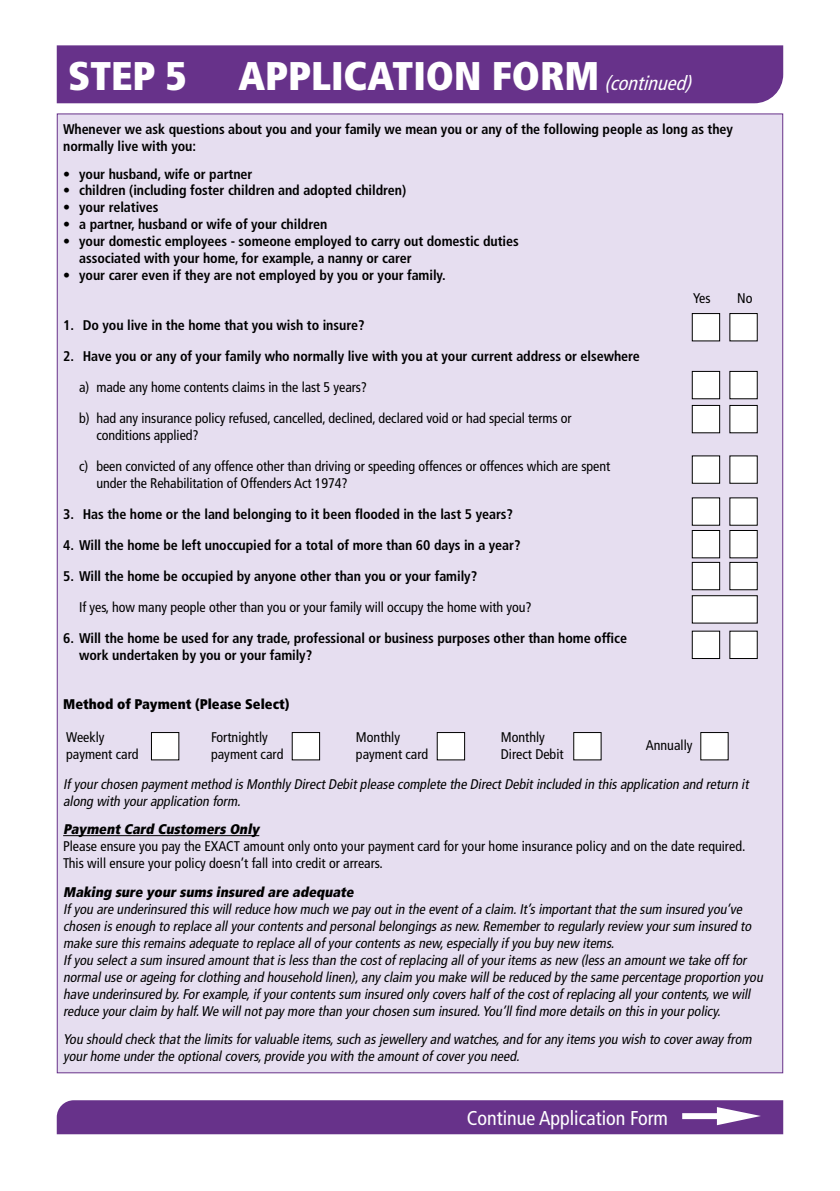
<style>
.page{position:relative;width:840px;height:1191px;background:#fff}
.page>*{position:absolute;margin:0;border:0;box-sizing:border-box;transform-origin:0 0}
.t1{font:900 condensed 40px "Frutiger";color:#fff}
.t2{font:condensed 20px "Frutiger";color:#fff}
.t3{font:italic condensed 14px/17px "Frutiger";color:#000}
.t4{font:700 condensed 14px/16.8px "Frutiger";letter-spacing:-.005em;color:#000}
.t5{font:condensed 14px/16.8px "Frutiger";letter-spacing:-.005em;color:#000}
.t6{font:italic 900 condensed 14px "Frutiger";color:#000}
.t7{font:900 condensed 14px "Frutiger";color:#000}
.s1{font-weight:400;font-style:italic;font-size:20px}
</style>
<div class="page">
<div style="left:57px;top:113px;width:725px;height:960px;background:#e6def0;border:1px solid #67328a"></div>
<div style="left:57px;top:45px;width:725px;height:58px;background:#67328a"></div>
<svg style="left:58px;top:723px;width:671px;height:44px"></svg>
<div style="left:57px;top:1100px;width:725px;height:34px;background:#67328a"></div>
<hr style="left:63px;top:835px;width:196px;height:1px;background:#000">
<div style="left:692px;top:313px;width:27px;height:28px;background:#fff"></div>
<div style="left:691px;top:313px;width:28px;height:28px;border:1px solid #000"></div>
<div style="left:692px;top:371px;width:27px;height:28px;background:#fff"></div>
<div style="left:691px;top:371px;width:28px;height:28px;border:1px solid #000"></div>
<div style="left:692px;top:498px;width:27px;height:27px;background:#fff"></div>
<div style="left:692px;top:405px;width:27px;height:28px;background:#fff"></div>
<div style="left:691px;top:405px;width:28px;height:28px;border:1px solid #000"></div>
<div style="left:692px;top:530px;width:27px;height:28px;background:#fff"></div>
<div style="left:691px;top:530px;width:28px;height:28px;border:1px solid #000"></div>
<div style="left:692px;top:456px;width:27px;height:27px;background:#fff"></div>
<div style="left:691px;top:455px;width:28px;height:29px;border:1px solid #000"></div>
<div style="left:692px;top:562px;width:27px;height:28px;background:#fff"></div>
<div style="left:691px;top:562px;width:28px;height:28px;border:1px solid #000"></div>
<div style="left:692px;top:631px;width:27px;height:27px;background:#fff"></div>
<div style="left:691px;top:630px;width:28px;height:29px;border:1px solid #000"></div>
<div style="left:151px;top:732px;width:28px;height:28px;background:#fff"></div>
<div style="left:151px;top:732px;width:28px;height:28px;border:1px solid #000"></div>
<div style="left:292px;top:732px;width:27px;height:28px;background:#fff"></div>
<div style="left:291px;top:732px;width:29px;height:28px;border:1px solid #000"></div>
<div style="left:437px;top:732px;width:27px;height:28px;background:#fff"></div>
<div style="left:436px;top:732px;width:29px;height:28px;border:1px solid #000"></div>
<div style="left:573px;top:732px;width:27px;height:28px;background:#fff"></div>
<div style="left:700px;top:732px;width:27px;height:28px;background:#fff"></div>
<div style="left:692px;top:595px;width:64px;height:28px;background:#fff"></div>
<div style="left:691px;top:595px;width:66px;height:28px;border:1px solid #000"></div>
<div style="left:729px;top:313px;width:27px;height:28px;background:#fff"></div>
<div style="left:729px;top:371px;width:27px;height:28px;background:#fff"></div>
<div style="left:729px;top:498px;width:27px;height:27px;background:#fff"></div>
<div style="left:729px;top:405px;width:27px;height:28px;background:#fff"></div>
<div style="left:729px;top:530px;width:27px;height:28px;background:#fff"></div>
<div style="left:729px;top:456px;width:27px;height:27px;background:#fff"></div>
<div style="left:729px;top:562px;width:27px;height:28px;background:#fff"></div>
<div style="left:729px;top:631px;width:27px;height:27px;background:#fff"></div>
<h1 class="t1" style="left:68px;top:52px;width:120px">STEP 5</h1>
<h1 class="t1" style="left:238px;top:51px;width:460px">APPLICATION FORM <span class="s1">(continued)</span></h1>
<p class="t4" style="left:63px;top:120px;width:671px">Whenever we ask questions about you and your family we mean you or any of the following people as long as they normally live with you:</p>
<p class="t4" style="left:63px;top:165px;width:191px">• your husband, wife or partner</p>
<p class="t4" style="left:63px;top:182px;width:344px">• children (including foster children and adopted children)</p>
<p class="t4" style="left:63px;top:199px;width:97px">• your relatives</p>
<p class="t4" style="left:63px;top:216px;width:265px">• a partner, husband or wife of your children</p>
<p class="t4" style="left:79px;top:233px;width:441px;text-indent:-16px">• your domestic employees - someone employed to carry out domestic duties associated with your home, for example, a nanny or carer</p>
<p class="t4" style="left:63px;top:266px;width:384px">• your carer even if they are not employed by you or your family.</p>
<p class="t4" style="left:63px;top:317px;width:303px">1. Do you live in the home that you wish to insure?</p>
<p class="t4" style="left:63px;top:348px;width:578px">2. Have you or any of your family who normally live with you at your current address or elsewhere</p>
<p class="t5" style="left:79px;top:379px;width:289px">a) made any home contents claims in the last 5 years?</p>
<p class="t5" style="left:96px;top:410px;width:476px;text-indent:-17px">b) had any insurance policy refused, cancelled, declined, declared void or had special terms or conditions applied?</p>
<p class="t5" style="left:96px;top:458px;width:515px;text-indent:-17px">c) been convicted of any offence other than driving or speeding offences or offences which are spent under the Rehabilitation of Offenders Act 1974?</p>
<p class="t4" style="left:63px;top:505px;width:451px">3. Has the home or the land belonging to it been flooded in the last 5 years?</p>
<p class="t4" style="left:63px;top:536px;width:458px">4. Will the home be left unoccupied for a total of more than 60 days in a year?</p>
<p class="t4" style="left:63px;top:567px;width:415px">5. Will the home be occupied by anyone other than you or your family?</p>
<p class="t5" style="left:79px;top:598px;width:454px">If yes, how many people other than you or your family will occupy the home with you?</p>
<p class="t4" style="left:79px;top:629px;width:549px;text-indent:-16px">6. Will the home be used for any trade, professional or business purposes other than home office work undertaken by you or your family?</p>
<p class="t7" style="left:63px;top:695px;width:228px">Method of Payment (Please Select)</p>
<p class="t5" style="left:692px;top:290px;width:19px">Yes</p>
<p class="t5" style="left:736px;top:290px;width:17px">No</p>
<p class="t5" style="left:66px;top:729px;width:74px">Weekly payment card</p>
<p class="t5" style="left:211px;top:729px;width:74px">Fortnightly payment card</p>
<p class="t5" style="left:356px;top:729px;width:74px">Monthly payment card</p>
<p class="t5" style="left:500px;top:729px;width:64px">Monthly<br>Direct Debit</p>
<p class="t5" style="left:645px;top:737px;width:48px">Annually</p>
<p class="t3" style="left:63px;top:775px;width:689px">Ifyourchosen paymentmethod isMonthly DirectDebitplease complete the DirectDebitincluded in thisapplication and return it along with yourapplication form.</p>
<p class="t6" style="left:63px;top:821px;width:200px">Payment Card Customers Only</p>
<p class="t5" style="left:63px;top:838px;width:683px">Please ensure you pay the EXACT amount only onto your payment card for your home insurance policy and on the date required.<br>This will ensure your policy doesn’t fall into credit or arrears.</p>
<p class="t6" style="left:63px;top:883px;width:295px">Making sure your sums insured are adequate</p>
<p class="t3" style="left:63px;top:900px;width:703px">Ifyou are underinsured thiswillreduce how much we pay outin the eventofa claim.It’simportantthatthe sum insured you’ve chosen isenough to replace allyourcontentsand personalbelongingsasnew.Rememberto regularly review yoursum insured to make sure thisremainsadequate to replace allofyourcontentsasnew,especially ifyou buy new items.<br>Ifyou selecta sum insured amountthatislessthan the costofreplacing allofyouritemsasnew (lessan amountwe take offfor normaluse orageing forclothing and household linen),any claim you make willbe reduced by the same percentage proportion you have underinsured by.Forexample,ifyourcontentssum insured only covershalfofthe costofreplacing allyourcontents,we will reduce yourclaim by half.We willnotpay more than yourchosen sum insured.You’llfind more detailson thisin yourpolicy.</p>
<p class="t3" style="left:63px;top:1030px;width:692px">You should check thatthe limitsforvaluable items,such asjewellery and watches,and forany itemsyou wish to coveraway from yourhome underthe optionalcovers,provide you with the amountofcoveryou need.</p>
<h2 class="t2" style="left:466px;top:1106px;width:203px">Continue Application Form</h2>
</div>
